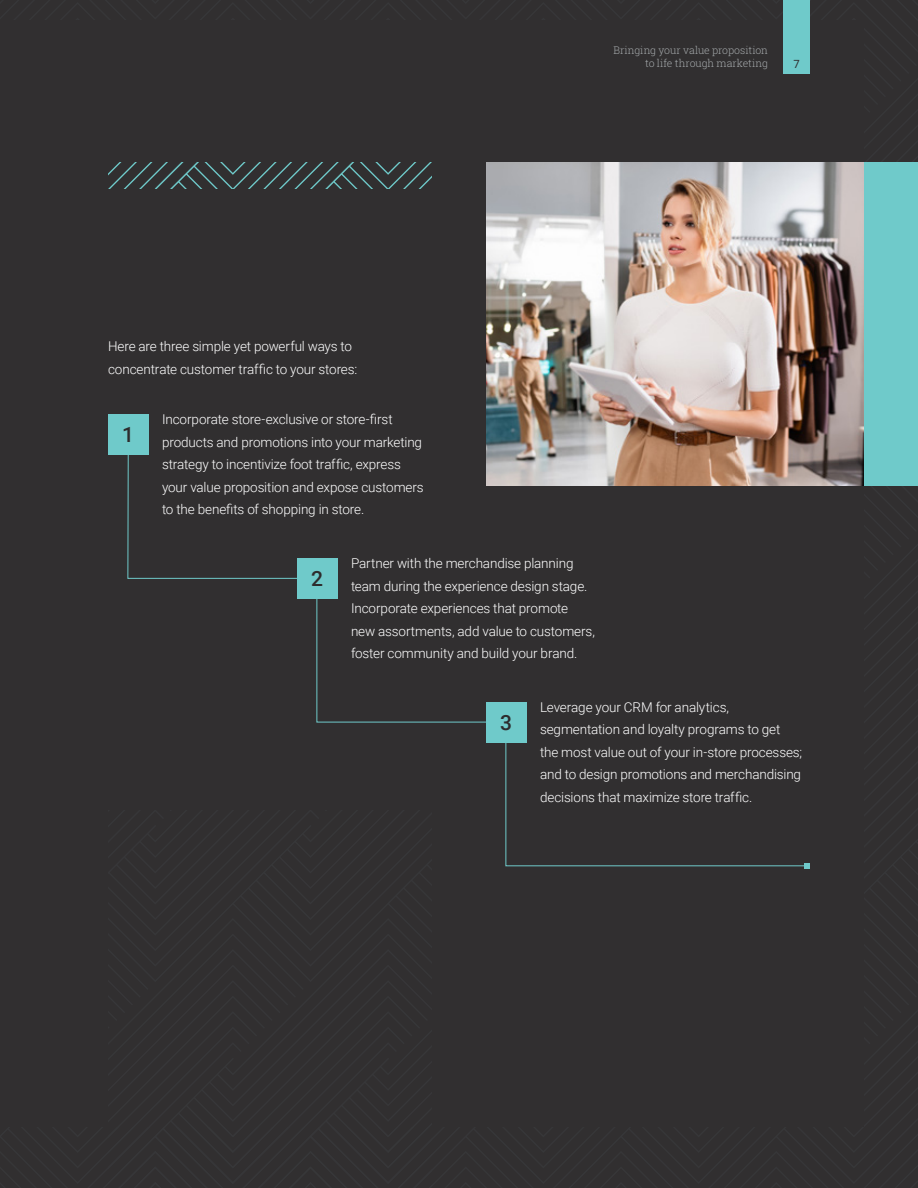
<style>
.page{position:relative;width:918px;height:1188px;background:#312f30}
.page>*{position:absolute;margin:0;border:0;box-sizing:border-box;transform-origin:0 0}
.Subhead_Medium{font:500 21px "Roboto";color:#2d2c2d}
.Body_Text{font:300 13.5px/22.5px "Roboto";letter-spacing:-.01em;color:#fff}
.t1{font:11.25px "Roboto";color:#312f30}
.Sub_Headline{font:300 10.5px/13.5px "Roboto Slab";letter-spacing:-.005em;color:#a3a7a9;text-align:right}
</style>
<div class="page">
<div style="left:0;top:20px;width:864px;height:1107px;background:#312f30"></div>
<div style="left:108px;top:1127px;width:324px;height:61px;background:#312f30"></div>
<svg style="left:108px;top:162px;width:324px;height:27px"></svg>
<svg style="left:127px;top:446px;width:170px;height:133px"></svg>
<svg style="left:316px;top:599px;width:170px;height:124px"></svg>
<svg style="left:505px;top:734px;width:305px;height:135px"></svg>
<div style="left:108px;top:414px;width:40px;height:41px;background:#6fcaca"></div>
<div style="left:297px;top:558px;width:41px;height:41px;background:#6fcaca"></div>
<div style="left:486px;top:702px;width:40px;height:40px;background:#6fcaca"></div>
<img style="left:486px;top:162px;width:378px;height:324px">
<div style="left:864px;top:162px;width:54px;height:324px;background:#6fcaca"></div>
<div style="left:783px;top:0;width:27px;height:74px;background:#6fcaca"></div>
<p class="Sub_Headline" style="left:613px;top:43px;width:156px">Bringing your value proposition to life through marketing</p>
<p class="t1" style="left:793px;top:56px;width:8px">7</p>
<p class="Body_Text" style="left:108px;top:335px;width:251px">Here are three simple yet powerful ways to concentrate customer traffic to your stores:</p>
<p class="Body_Text" style="left:162px;top:408px;width:263px">Incorporate store-exclusive or store-first products and promotions into your marketing strategy to incentivize foot traffic, express your value proposition and expose customers to the benefits of shopping in store.</p>
<p class="Subhead_Medium" style="left:122px;top:420px;width:13px">1</p>
<p class="Subhead_Medium" style="left:311px;top:564px;width:13px">2</p>
<p class="Body_Text" style="left:351px;top:552px;width:246px">Partner with the merchandise planning team during the experience design stage.<br>Incorporate experiences that promote new assortments, add value to customers, foster community and build your brand.</p>
<p class="Subhead_Medium" style="left:500px;top:708px;width:13px">3</p>
<p class="Body_Text" style="left:540px;top:695px;width:264px">Leverage your CRM for analytics, segmentation and loyalty programs to get the most value out of your in-store processes; and to design promotions and merchandising decisions that maximize store traffic.</p>
</div>
